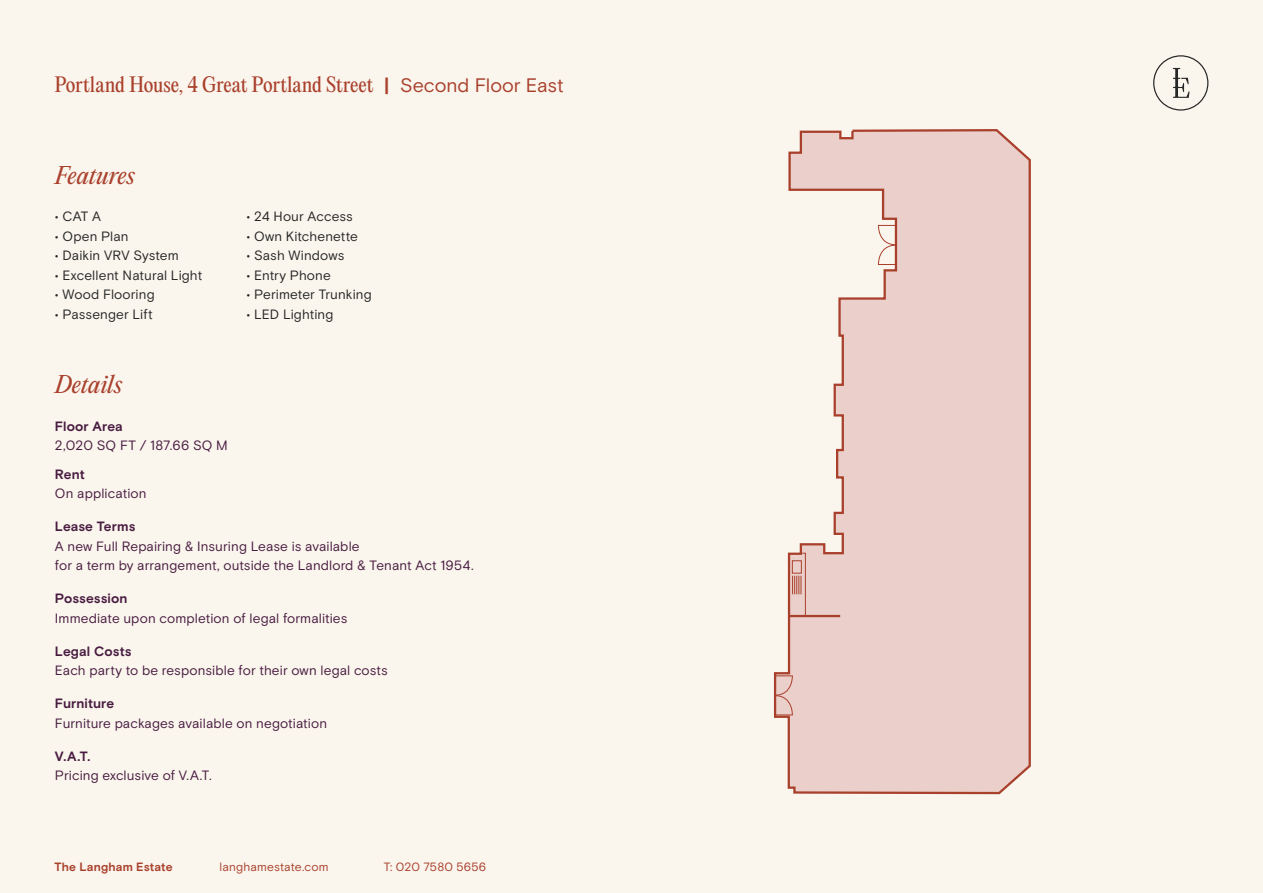
<style>
.page{position:relative;width:1263px;height:893px;background:#faf5ed}
.page>*{position:absolute;margin:0;border:0;box-sizing:border-box;transform-origin:0 0}
.Body_L{font:italic 22.5px "PP Editorial New";letter-spacing:-.005em;color:#a9402c}
.LARGE_STATEMENT_CHARCOAL{font:19.5px "PP Editorial New";letter-spacing:-.005em;color:#a9402c}
.Body_L-2{font:13.5px/19.5px "Basis Grotesque Pro";letter-spacing:.01em;color:#481c40}
.PG_Title{font:13.5px "Basis Grotesque Pro";letter-spacing:.01em;color:#262726}
.Body_L-3{font:700 13.5px "Basis Grotesque Pro";letter-spacing:.01em;color:#481c40}
.LARGE_STATEMENT_CHARCOAL-2{font:12px "Basis Grotesque Pro";letter-spacing:.01em;color:#a9402c}
.LARGE_STATEMENT_CHARCOAL-3{font:700 12px "Basis Grotesque Pro";letter-spacing:.015em;color:#a9402c}
.s1{font-family:"Basis Grotesque Pro";font-weight:700}
.s2{font-family:"Basis Grotesque Pro"}
</style>
<div class="page">
<svg style="left:1153px;top:55px;width:55px;height:56px"></svg>
<svg style="left:774px;top:129px;width:257px;height:666px;fill:#eacfca"></svg>
<svg style="left:878px;top:225px;width:19px;height:40px"></svg>
<svg style="left:774px;top:675px;width:19px;height:40px"></svg>
<hr style="left:789px;top:615px;width:51px;height:2px;background:#a9402c">
<svg style="left:792px;top:553px;width:14px;height:62px"></svg>
<p class="LARGE_STATEMENT_CHARCOAL" style="left:55px;top:71px;width:511px">Portland House, 4 Great Portland Street <span class="s1">|</span> <span class="s2">Second Floor East</span></p>
<p class="Body_L" style="left:55px;top:160px;width:81px">Features</p>
<p class="PG_Title" style="left:55px;top:209px;width:48px">• CAT A</p>
<p class="PG_Title" style="left:55px;top:228px;width:75px">• Open Plan</p>
<p class="PG_Title" style="left:55px;top:248px;width:125px">• Daikin VRV System</p>
<p class="PG_Title" style="left:55px;top:267px;width:149px">• Excellent Natural Light</p>
<p class="PG_Title" style="left:55px;top:287px;width:101px">• Wood Flooring</p>
<p class="PG_Title" style="left:55px;top:306px;width:99px">• Passenger Lift</p>
<p class="Body_L" style="left:55px;top:368px;width:69px">Details</p>
<p class="PG_Title" style="left:246px;top:209px;width:108px">• 24 Hour Access</p>
<p class="PG_Title" style="left:246px;top:228px;width:113px">• Own Kitchenette</p>
<p class="PG_Title" style="left:246px;top:248px;width:99px">• Sash Windows</p>
<p class="PG_Title" style="left:246px;top:267px;width:86px">• Entry Phone</p>
<p class="PG_Title" style="left:246px;top:287px;width:127px">• Perimeter Trunking</p>
<p class="PG_Title" style="left:246px;top:306px;width:88px">• LED Lighting</p>
<p class="Body_L-3" style="left:55px;top:418px;width:70px">Floor Area</p>
<p class="Body_L-2" style="left:55px;top:436px;width:174px">2,020 SQ FT / 187.66 SQ M</p>
<p class="Body_L-3" style="left:55px;top:466px;width:31px">Rent</p>
<p class="Body_L-2" style="left:55px;top:484px;width:93px">On application</p>
<p class="Body_L-3" style="left:55px;top:519px;width:82px">Lease Terms</p>
<p class="Body_L-2" style="left:55px;top:537px;width:420px">A new Full Repairing &amp; Insuring Lease is available<br>for a term by arrangement, outside the Landlord &amp; Tenant Act 1954.</p>
<p class="Body_L-3" style="left:55px;top:591px;width:74px">Possession</p>
<p class="Body_L-2" style="left:55px;top:609px;width:294px">Immediate upon completion of legal formalities</p>
<p class="Body_L-3" style="left:55px;top:643px;width:78px">Legal Costs</p>
<p class="Body_L-2" style="left:55px;top:661px;width:334px">Each party to be responsible for their own legal costs</p>
<p class="Body_L-3" style="left:55px;top:696px;width:61px">Furniture</p>
<p class="Body_L-2" style="left:55px;top:714px;width:274px">Furniture packages available on negotiation</p>
<p class="Body_L-3" style="left:55px;top:748px;width:37px">V.A.T.</p>
<p class="Body_L-2" style="left:55px;top:766px;width:158px">Pricing exclusive of V.A.T.</p>
<p class="LARGE_STATEMENT_CHARCOAL-3" style="left:55px;top:860px;width:120px">The Langham Estate</p>
<p class="LARGE_STATEMENT_CHARCOAL-2" style="left:220px;top:860px;width:110px">langhamestate.com</p>
<p class="LARGE_STATEMENT_CHARCOAL-2" style="left:384px;top:860px;width:104px">T: 020 7580 5656</p>
</div>
